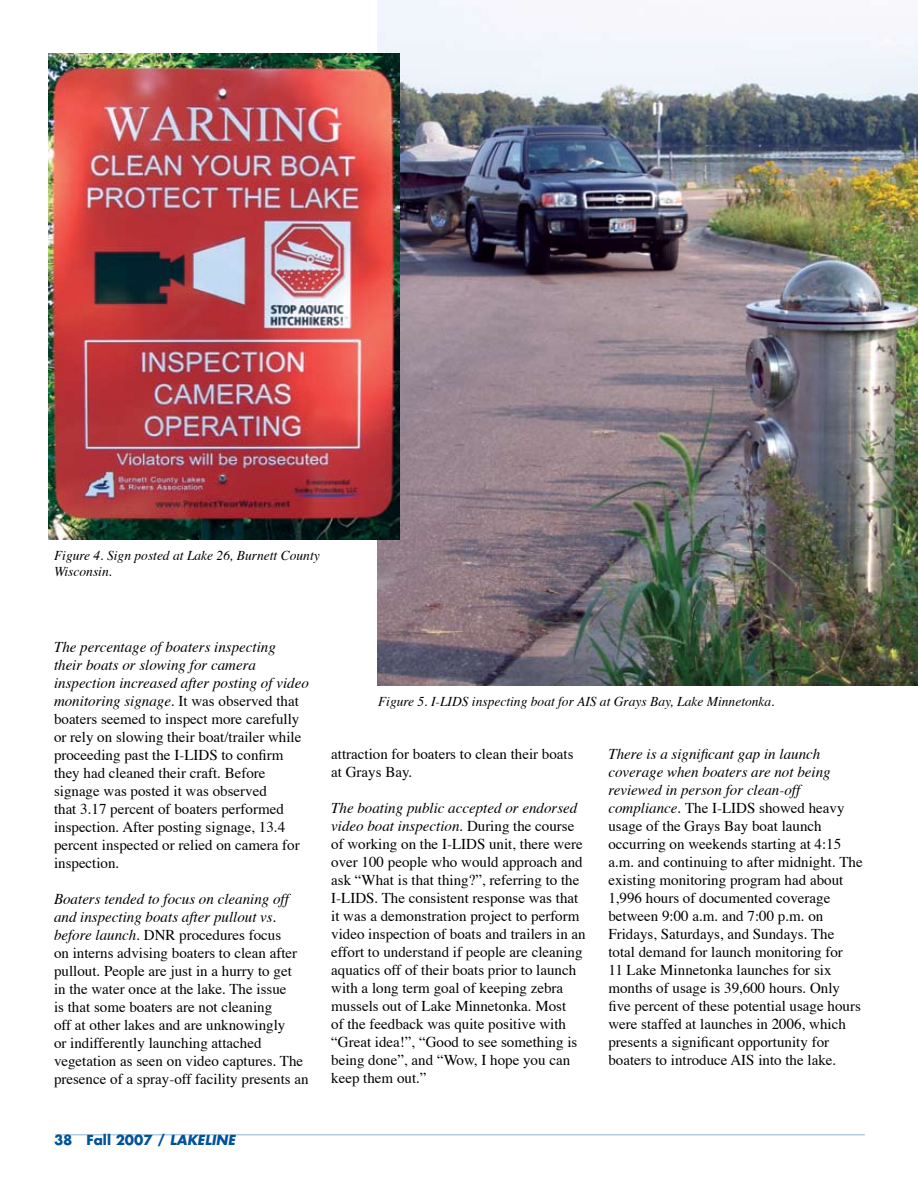
<style>
.page{position:relative;width:918px;height:1188px;background:#fff}
.page>*{position:absolute;margin:0;border:0;box-sizing:border-box;transform-origin:0 0}
.t1{font:15px/18px "Times";color:#000}
.t2{font:italic 13.5px/16.5px "Times";color:#000}
.t3{font:700 13.5px "Futura";color:#00529b}
.s1{font-style:italic}
</style>
<div class="page">
<hr style="left:55px;top:1134px;width:810px;height:2px;background:#b3cbe1">
<img style="left:377px;top:0;width:541px;height:686px">
<img style="left:48px;top:54px;width:352px;height:485px">
<p class="t2" style="left:54px;top:548px;width:267px">Figure 4. Sign posted at Lake 26, Burnett County<br>Wisconsin.</p>
<p class="t1" style="left:54px;top:639px;width:256px"><span class="s1">The percentage of boaters inspecting<br>their boats or slowing for camera inspection increased after posting of video monitoring signage.</span> It was observed that boaters seemed to inspect more carefully or rely on slowing their boat/trailer while proceeding past the I-LIDS to confirm they had cleaned their craft. Before signage was posted it was observed<br>that 3.17 percent of boaters performed inspection. After posting signage, 13.4 percent inspected or relied on camera for inspection.</p>
<p class="t1" style="left:54px;top:891px;width:256px"><span class="s1">Boaters tended to focus on cleaning off and inspecting boats after pullout vs. before launch.</span> DNR procedures focus<br>on interns advising boaters to clean after pullout. People are just in a hurry to get<br>in the water once at the lake. The issue<br>is that some boaters are not cleaning<br>off at other lakes and are unknowingly<br>or indifferently launching attached vegetation as seen on video captures. The presence of a spray-off facility presents an</p>
<p class="t3" style="left:54px;top:1131px;width:183px">38 Fall 2007 / <span class="s1">LAKELINE</span></p>
<p class="t2" style="left:378px;top:694px;width:398px">Figure 5. I-LIDS inspecting boat for AIS at Grays Bay, Lake Minnetonka.</p>
<p class="t1" style="left:331px;top:746px;width:244px">attraction for boaters to clean their boats at Grays Bay.</p>
<p class="t1" style="left:331px;top:800px;width:256px"><span class="s1">The boating public accepted or endorsed video boat inspection.</span> During the course of working on the I-LIDS unit, there were over 100 people who would approach and ask “What is that thing?”, referring to the I-LIDS. The consistent response was that it was a demonstration project to perform video inspection of boats and trailers in an effort to understand if people are cleaning aquatics off of their boats prior to launch with a long term goal of keeping zebra mussels out of Lake Minnetonka. Most<br>of the feedback was quite positive with “Great idea!”, “Good to see something is being done”, and “Wow, I hope you can keep them out.”</p>
<p class="t1" style="left:608px;top:746px;width:256px"><span class="s1">There is a significant gap in launch coverage when boaters are not being reviewed in person for clean-off compliance.</span> The I-LIDS showed heavy usage of the Grays Bay boat launch occurring on weekends starting at 4:15 a.m. and continuing to after midnight. The existing monitoring program had about 1,996 hours of documented coverage between 9:00 a.m. and 7:00 p.m. on Fridays, Saturdays, and Sundays. The total demand for launch monitoring for<br>11 Lake Minnetonka launches for six months of usage is 39,600 hours. Only five percent of these potential usage hours were staffed at launches in 2006, which presents a significant opportunity for boaters to introduce AIS into the lake.</p>
</div>
